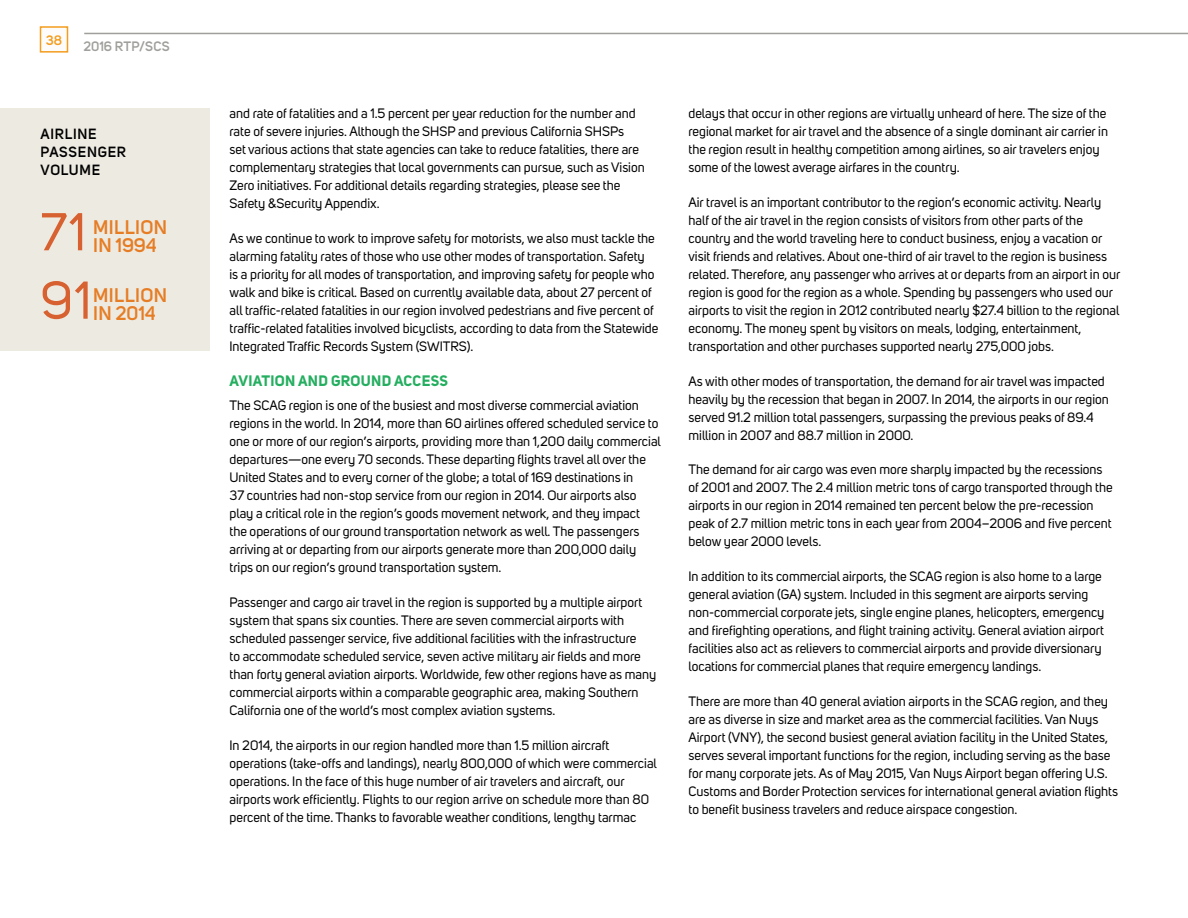
<style>
.page{position:relative;width:1188px;height:918px;background:#fff}
.page>*{position:absolute;margin:0;border:0;box-sizing:border-box;transform-origin:0 0}
.t1{font:52.5px/68.4px "Uni Sans";color:#d76130}
.t2{font:600 19.5px/18px "Uni Sans";letter-spacing:.02em;color:#e67d25}
.t3{font:700 15px "Uni Sans";letter-spacing:.02em;color:#25ae60}
.t4{font:600 14.7px/18px "Uni Sans";letter-spacing:.05em;color:#000}
.t5{font:13.5px/18px "Uni Sans";color:#000}
.t6{font:600 13.5px "Uni Sans";letter-spacing:.015em;color:#9f9f9b}
.t7{font:600 13.5px "Uni Sans";color:#f49d1e}
</style>
<div class="page">
<div style="left:40px;top:27px;width:28px;height:25px;background:#fdfcfb"></div>
<div style="left:40px;top:26px;width:28px;height:27px;border:2px solid #f49d1e"></div>
<hr style="left:84px;top:33px;width:1104px;height:1px;background:#9f9f9b">
<div style="left:0;top:108px;width:209px;height:243px;background:#edeae1"></div>
<p class="t7" style="left:46px;top:30px;width:18px">38</p>
<p class="t6" style="left:84px;top:36px;width:88px">2016 RTP/SCS</p>
<p class="t4" style="left:41px;top:124px;width:87px">AIRLINE<br>PASSENGER<br>VOLUME</p>
<h1 class="t1" style="left:40px;top:198px;width:52px">71<br>91</h1>
<h2 class="t2" style="left:93px;top:217px;width:75px">MILLION<br>IN 1994</h2>
<h2 class="t2" style="left:93px;top:284px;width:75px">MILLION<br>IN 2014</h2>
<p class="t5" style="left:230px;top:105px;width:417px">and rate of fatalities and a 1.5 percent per year reduction for the number and rate of severe injuries. Although the SHSP and previous California SHSPs<br>set various actions that state agencies can take to reduce fatalities, there are complementary strategies that local governments can pursue, such as Vision Zero initiatives. For additional details regarding strategies, please see the Safety &amp;Security Appendix.</p>
<p class="t5" style="left:230px;top:229px;width:430px">As we continue to work to improve safety for motorists, we also must tackle the alarming fatality rates of those who use other modes of transportation. Safety<br>is a priority for all modes of transportation, and improving safety for people who walk and bike is critical. Based on currently available data, about 27 percent of all traffic-related fatalities in our region involved pedestrians and five percent of traffic-related fatalities involved bicyclists, according to data from the Statewide Integrated Traffic Records System (SWITRS).</p>
<p class="t3" style="left:230px;top:371px;width:220px">AVIATION AND GROUND ACCESS</p>
<p class="t5" style="left:230px;top:397px;width:433px">The SCAG region is one of the busiest and most diverse commercial aviation regions in the world. In 2014, more than 60 airlines offered scheduled service to one or more of our region’s airports, providing more than 1,200 daily commercial departures—one every 70 seconds. These departing flights travel all over the United States and to every corner of the globe; a total of 169 destinations in<br>37 countries had non-stop service from our region in 2014. Our airports also play a critical role in the region’s goods movement network, and they impact<br>the operations of our ground transportation network as well. The passengers arriving at or departing from our airports generate more than 200,000 daily trips on our region’s ground transportation system.</p>
<p class="t5" style="left:230px;top:594px;width:428px">Passenger and cargo air travel in the region is supported by a multiple airport system that spans six counties. There are seven commercial airports with scheduled passenger service, five additional facilities with the infrastructure<br>to accommodate scheduled service, seven active military air fields and more than forty general aviation airports. Worldwide, few other regions have as many commercial airports within a comparable geographic area, making Southern California one of the world’s most complex aviation systems.</p>
<p class="t5" style="left:230px;top:736px;width:429px">In 2014, the airports in our region handled more than 1.5 million aircraft operations (take-offs and landings), nearly 800,000 of which were commercial operations. In the face of this huge number of air travelers and aircraft, our airports work efficiently. Flights to our region arrive on schedule more than 80 percent of the time. Thanks to favorable weather conditions, lengthy tarmac</p>
<p class="t5" style="left:688px;top:105px;width:421px">delays that occur in other regions are virtually unheard of here. The size of the regional market for air travel and the absence of a single dominant air carrier in the region result in healthy competition among airlines, so air travelers enjoy some of the lowest average airfares in the country.</p>
<p class="t5" style="left:688px;top:193px;width:433px">Air travel is an important contributor to the region’s economic activity. Nearly half of the air travel in the region consists of visitors from other parts of the country and the world traveling here to conduct business, enjoy a vacation or visit friends and relatives. About one-third of air travel to the region is business related. Therefore, any passenger who arrives at or departs from an airport in our region is good for the region as a whole. Spending by passengers who used our airports to visit the region in 2012 contributed nearly $27.4 billion to the regional economy. The money spent by visitors on meals, lodging, entertainment, transportation and other purchases supported nearly 275,000 jobs.</p>
<p class="t5" style="left:688px;top:372px;width:422px">As with other modes of transportation, the demand for air travel was impacted heavily by the recession that began in 2007. In 2014, the airports in our region served 91.2 million total passengers, surpassing the previous peaks of 89.4 million in 2007 and 88.7 million in 2000.</p>
<p class="t5" style="left:688px;top:461px;width:426px">The demand for air cargo was even more sharply impacted by the recessions of 2001 and 2007. The 2.4 million metric tons of cargo transported through the airports in our region in 2014 remained ten percent below the pre-recession peak of 2.7 million metric tons in each year from 2004–2006 and five percent below year 2000 levels.</p>
<p class="t5" style="left:688px;top:567px;width:417px">In addition to its commercial airports, the SCAG region is also home to a large general aviation (GA) system. Included in this segment are airports serving non-commercial corporate jets, single engine planes, helicopters, emergency and firefighting operations, and flight training activity. General aviation airport facilities also act as relievers to commercial airports and provide diversionary locations for commercial planes that require emergency landings.</p>
<p class="t5" style="left:688px;top:692px;width:431px">There are more than 40 general aviation airports in the SCAG region, and they are as diverse in size and market area as the commercial facilities. Van Nuys Airport (VNY), the second busiest general aviation facility in the United States, serves several important functions for the region, including serving as the base for many corporate jets. As of May 2015, Van Nuys Airport began offering U.S.<br>Customs and Border Protection services for international general aviation flights to benefit business travelers and reduce airspace congestion.</p>
</div>
